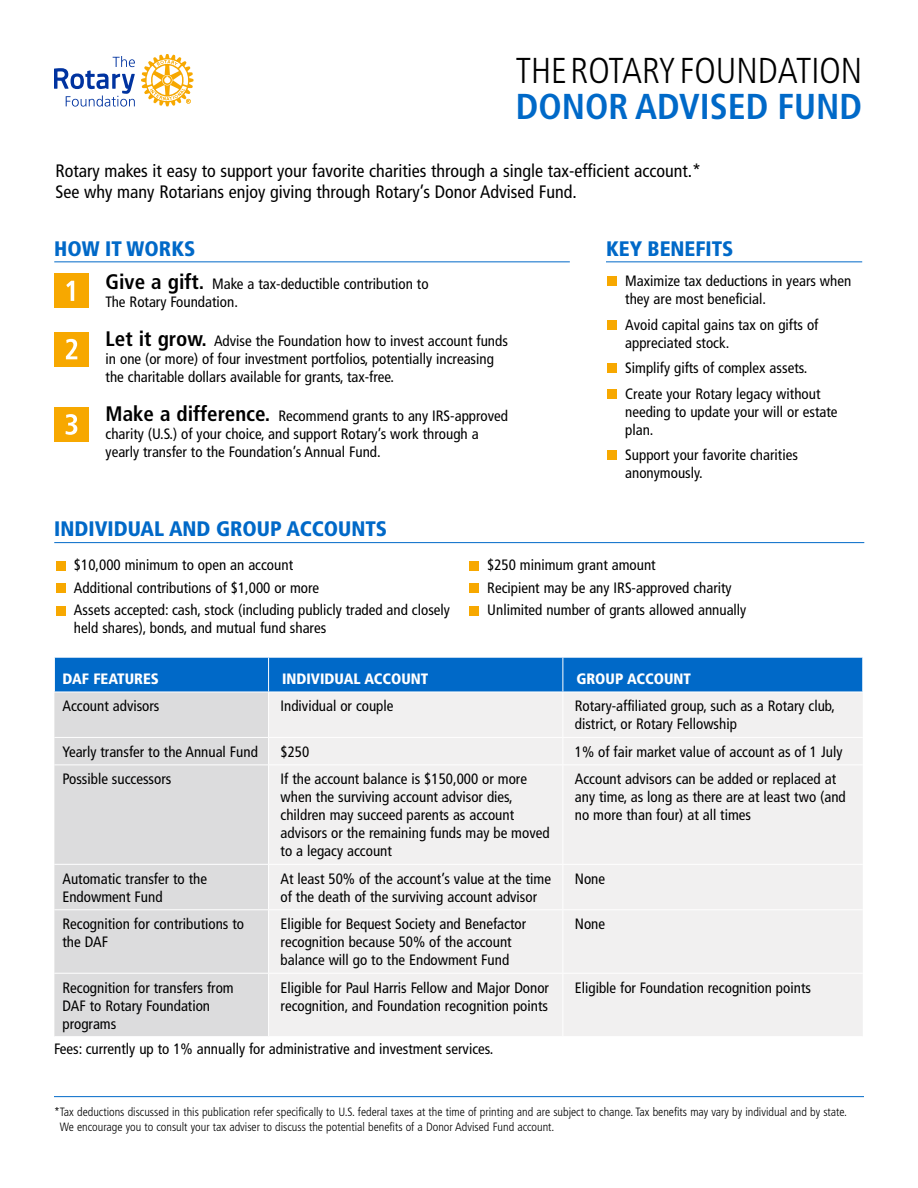
<style>
.page{position:relative;width:918px;height:1188px;background:#fff}
.page>*{position:absolute;margin:0;border:0;box-sizing:border-box;transform-origin:0 0}
.t1{font:300 condensed 36px "Frutiger LT Std";color:#000}
.t2{font:700 condensed 36px "Frutiger LT Std";color:#0069c8}
.t3{font:900 condensed 21px "Frutiger LT Std";color:#0069c8}
.t4{font:condensed 18px/21px "Frutiger LT Std";color:#000}
.t5{font:condensed 15px/18px "Frutiger LT Std";color:#000}
.t6{font:900 condensed 15px "Frutiger LT Std";color:#fff}
.t7{font:300 condensed 12px/15px "Frutiger LT Std";color:#000}
.s1{font-weight:700;font-size:21px}
</style>
<div class="page">
<svg style="left:141px;top:54px;width:52px;height:52px"></svg>
<svg style="left:54px;top:56px;width:81px;height:50px"></svg>
<div style="left:55px;top:658px;width:807px;height:34px;background:#0069c8"></div>
<div style="left:54px;top:693px;width:214px;height:343px;background:#dcdcdd"></div>
<div style="left:269px;top:693px;width:594px;height:343px;background:#f1f0f0"></div>
<hr style="left:54px;top:737px;width:215px;height:1px;background:#fff">
<hr style="left:563px;top:737px;width:300px;height:1px;background:#fff">
<hr style="left:54px;top:765px;width:215px;height:1px;background:#fff">
<hr style="left:563px;top:765px;width:300px;height:1px;background:#fff">
<hr style="left:54px;top:864px;width:215px;height:1px;background:#fff">
<hr style="left:563px;top:864px;width:300px;height:1px;background:#fff">
<hr style="left:54px;top:909px;width:215px;height:1px;background:#fff">
<hr style="left:563px;top:909px;width:300px;height:1px;background:#fff">
<hr style="left:54px;top:973px;width:215px;height:1px;background:#fff">
<hr style="left:563px;top:973px;width:300px;height:1px;background:#fff">
<hr style="left:269px;top:737px;width:294px;height:1px;background:#fff">
<hr style="left:269px;top:765px;width:294px;height:1px;background:#fff">
<hr style="left:269px;top:864px;width:294px;height:1px;background:#fff">
<hr style="left:269px;top:909px;width:294px;height:1px;background:#fff">
<hr style="left:269px;top:973px;width:294px;height:1px;background:#fff">
<hr style="left:562px;top:692px;width:1px;height:45px;background:#fff">
<svg style="left:562px;top:738px;width:1px;height:27px"></svg>
<hr style="left:562px;top:765px;width:1px;height:99px;background:#fff">
<hr style="left:562px;top:865px;width:1px;height:44px;background:#fff">
<hr style="left:562px;top:910px;width:1px;height:63px;background:#fff">
<hr style="left:562px;top:974px;width:1px;height:62px;background:#fff">
<hr style="left:268px;top:658px;width:1px;height:34px;background:#fff">
<hr style="left:562px;top:658px;width:1px;height:34px;background:#fff">
<div style="left:56px;top:561px;width:10px;height:9px;background:#f7a800"></div>
<div style="left:56px;top:583px;width:10px;height:10px;background:#f7a800"></div>
<div style="left:56px;top:606px;width:10px;height:9px;background:#f7a800"></div>
<div style="left:470px;top:561px;width:9px;height:9px;background:#f7a800"></div>
<div style="left:470px;top:583px;width:9px;height:10px;background:#f7a800"></div>
<div style="left:470px;top:606px;width:9px;height:9px;background:#f7a800"></div>
<hr style="left:54px;top:542px;width:810px;height:1px;background:#0069c8">
<div style="left:608px;top:276px;width:9px;height:10px;background:#f7a800"></div>
<div style="left:608px;top:320px;width:9px;height:10px;background:#f7a800"></div>
<div style="left:608px;top:363px;width:9px;height:10px;background:#f7a800"></div>
<div style="left:608px;top:389px;width:9px;height:10px;background:#f7a800"></div>
<div style="left:608px;top:450px;width:9px;height:10px;background:#f7a800"></div>
<div style="left:54px;top:273px;width:35px;height:35px;background:#f7a800"></div>
<svg style="left:66px;top:281px;width:8px;height:20px"></svg>
<div style="left:54px;top:332px;width:35px;height:34px;background:#f7a800"></div>
<svg style="left:66px;top:339px;width:11px;height:20px"></svg>
<div style="left:54px;top:407px;width:35px;height:35px;background:#f7a800"></div>
<svg style="left:66px;top:414px;width:11px;height:21px"></svg>
<hr style="left:54px;top:262px;width:516px;height:1px;background:#0069c8">
<hr style="left:606px;top:262px;width:256px;height:1px;background:#0069c8">
<hr style="left:54px;top:1096px;width:810px;height:1px;background:#0069c8">
<h1 class="t1" style="left:516px;top:50px;width:348px">THE ROTARY FOUNDATION</h1>
<h1 class="t2" style="left:516px;top:85px;width:348px">DONOR ADVISED FUND</h1>
<p class="t4" style="left:56px;top:160px;width:647px">Rotary makes it easy to support your favorite charities through a single tax-efficient account.*<br>See why many Rotarians enjoy giving through Rotary’s Donor Advised Fund.</p>
<h2 class="t3" style="left:54px;top:236px;width:143px">HOW IT WORKS</h2>
<h2 class="t3" style="left:606px;top:236px;width:129px">KEY BENEFITS</h2>
<p class="t5" style="left:106px;top:275px;width:325px"><span class="s1">Give a gift.</span> Make a tax-deductible contribution to<br>The Rotary Foundation.</p>
<p class="t5" style="left:106px;top:332px;width:404px"><span class="s1">Let it grow.</span> Advise the Foundation how to invest account funds in one (or more) of four investment portfolios, potentially increasing the charitable dollars available for grants, tax-free.</p>
<p class="t5" style="left:106px;top:407px;width:404px"><span class="s1">Make a difference.</span> Recommend grants to any IRS-approved charity (U.S.) of your choice, and support Rotary’s work through a yearly transfer to the Foundation’s Annual Fund.</p>
<h2 class="t3" style="left:54px;top:517px;width:334px">INDIVIDUAL AND GROUP ACCOUNTS</h2>
<p class="t5" style="left:625px;top:272px;width:228px">Maximize tax deductions in years when they are most beneficial.</p>
<p class="t5" style="left:625px;top:316px;width:195px">Avoid capital gains tax on gifts of appreciated stock.</p>
<p class="t5" style="left:625px;top:355px;width:197px;line-height:25.5px">Simplify gifts of complex assets.<br>Create your Rotary legacy without</p>
<p class="t5" style="left:625px;top:403px;width:214px">needing to update your will or estate plan.</p>
<p class="t5" style="left:625px;top:446px;width:174px">Support your favorite charities anonymously.</p>
<p class="t5" style="left:74px;top:554px;width:378px;line-height:22.5px">$10,000 minimum to open an account<br>Additional contributions of $1,000 or more<br>Assets accepted: cash, stock (including publicly traded and closely</p>
<p class="t5" style="left:74px;top:619px;width:254px">held shares), bonds, and mutual fund shares</p>
<p class="t5" style="left:487px;top:554px;width:261px;line-height:22.5px">$250 minimum grant amount<br>Recipient may be any IRS-approved charity<br>Unlimited number of grants allowed annually</p>
<p class="t6" style="left:62px;top:670px;width:98px">DAF FEATURES</p>
<p class="t6" style="left:282px;top:670px;width:148px">INDIVIDUAL ACCOUNT</p>
<p class="t6" style="left:576px;top:670px;width:116px">GROUP ACCOUNT</p>
<p class="t5" style="left:62px;top:697px;width:99px">Account advisors</p>
<p class="t5" style="left:281px;top:697px;width:114px">Individual or couple</p>
<p class="t5" style="left:575px;top:697px;width:262px">Rotary-affiliated group, such as a Rotary club, district, or Rotary Fellowship</p>
<p class="t5" style="left:62px;top:743px;width:197px">Yearly transfer to the Annual Fund</p>
<p class="t5" style="left:281px;top:743px;width:30px">$250</p>
<p class="t5" style="left:575px;top:743px;width:269px">1% of fair market value of account as of 1 July</p>
<p class="t5" style="left:62px;top:770px;width:110px">Possible successors</p>
<p class="t5" style="left:281px;top:770px;width:271px">If the account balance is $150,000 or more when the surviving account advisor dies, children may succeed parents as account advisors or the remaining funds may be moved to a legacy account</p>
<p class="t5" style="left:575px;top:770px;width:272px">Account advisors can be added or replaced at any time, as long as there are at least two (and no more than four) at all times</p>
<p class="t5" style="left:62px;top:870px;width:146px">Automatic transfer to the<br>Endowment Fund</p>
<p class="t5" style="left:281px;top:870px;width:272px">At least 50% of the account’s value at the time of the death of the surviving account advisor</p>
<p class="t5" style="left:575px;top:870px;width:32px">None</p>
<p class="t5" style="left:62px;top:915px;width:183px">Recognition for contributions to the DAF</p>
<p class="t5" style="left:281px;top:915px;width:247px">Eligible for Bequest Society and Benefactor recognition because 50% of the account balance will go to the Endowment Fund</p>
<p class="t5" style="left:575px;top:915px;width:32px">None</p>
<p class="t5" style="left:62px;top:978px;width:173px">Recognition for transfers from<br>DAF to Rotary Foundation programs</p>
<p class="t5" style="left:281px;top:978px;width:270px">Eligible for Paul Harris Fellow and Major Donor recognition, and Foundation recognition points</p>
<p class="t5" style="left:575px;top:978px;width:238px">Eligible for Foundation recognition points</p>
<p class="t5" style="left:54px;top:1039px;width:441px">Fees: currently up to 1% annually for administrative and investment services.</p>
<p class="t7" style="left:60px;top:1105px;width:789px;text-indent:-6px">*Tax deductions discussed in this publication refer specifically to U.S. federal taxes at the time of printing and are subject to change. Tax benefits may vary by individual and by state.<br>We encourage you to consult your tax adviser to discuss the potential benefits of a Donor Advised Fund account.</p>
</div>
